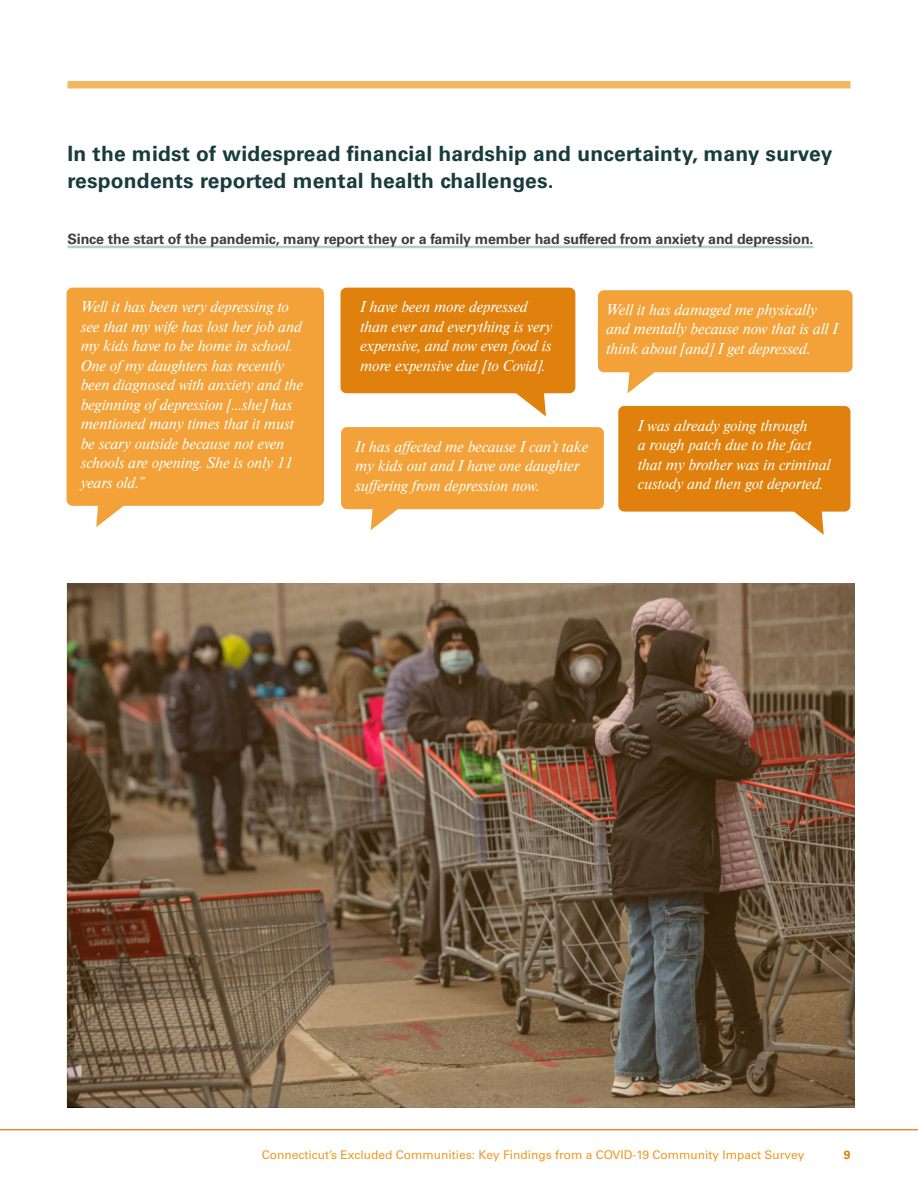
<style>
.page{position:relative;width:918px;height:1188px;background:#fff}
.page>*{position:absolute;margin:0;border:0;box-sizing:border-box;transform-origin:0 0}
.BOD_H3{font:700 21px/27px "Univers LT Std";letter-spacing:.01em;color:#183c3c}
.Quote_orange{font:italic 16.5px/19.5px "Nimbus Rom D";letter-spacing:-.01em;color:#fff}
.BOD_Main_text{font:700 14.25px "Univers LT Std";letter-spacing:-.01em;color:#3e3e3f}
.t1{font:12px "Univers LT Std";color:#f29724}
.t2{font:700 12px "Univers LT Std";color:#e0810d}
</style>
<div class="page">
<hr style="left:0;top:1129px;width:918px;height:1px;background:#e38e25">
<hr style="left:68px;top:246px;width:746px;height:2px;background:#b7cccd">
<div style="left:68px;top:81px;width:782px;height:7px;background:#f5b561"></div>
<div style="left:70px;top:291px;width:251px;height:212px;background:#f3a239;border-radius:3px"></div>
<div style="left:67px;top:288px;width:257px;height:218px;border:6px solid #f3a239;border-radius:3px"></div>
<svg style="left:96px;top:505px;width:29px;height:22px"></svg>
<div style="left:344px;top:291px;width:228px;height:99px;background:#e0810d;border-radius:3px"></div>
<div style="left:340px;top:288px;width:235px;height:105px;border:6px solid #e0810d;border-radius:3px"></div>
<svg style="left:512px;top:391px;width:35px;height:26px"></svg>
<div style="left:344px;top:430px;width:257px;height:76px;background:#f3a239;border-radius:3px"></div>
<div style="left:341px;top:427px;width:263px;height:82px;border:6px solid #f3a239;border-radius:3px"></div>
<svg style="left:371px;top:508px;width:28px;height:22px"></svg>
<div style="left:621px;top:409px;width:227px;height:100px;background:#e0810d;border-radius:3px"></div>
<div style="left:618px;top:406px;width:232px;height:106px;border:6px solid #e0810d;border-radius:3px"></div>
<svg style="left:790px;top:509px;width:35px;height:26px"></svg>
<div style="left:601px;top:293px;width:249px;height:76px;background:#f3a239;border-radius:3px"></div>
<div style="left:598px;top:290px;width:255px;height:82px;border:6px solid #f3a239;border-radius:3px"></div>
<svg style="left:628px;top:371px;width:28px;height:22px"></svg>
<img style="left:67px;top:583px;width:788px;height:524px">
<p class="BOD_H3" style="left:68px;top:140px;width:766px">In the midst of widespread financial hardship and uncertainty, many survey respondents reported mental health challenges.</p>
<p class="BOD_Main_text" style="left:68px;top:230px;width:748px">Since the start of the pandemic, many report they or a family member had suffered from anxiety and depression.</p>
<p class="Quote_orange" style="left:81px;top:297px;width:224px">Well it has been very depressing to see that my wife has lost her job and my kids have to be home in school.<br>One of my daughters has recently been diagnosed with anxiety and the beginning of depression [...she] has mentioned many times that it must be scary outside because not even schools are opening. She is only 11 years old.”</p>
<p class="Quote_orange" style="left:360px;top:297px;width:194px">I have been more depressed than ever and everything is very expensive, and now even food is more expensive due [to Covid].</p>
<p class="Quote_orange" style="left:355px;top:436px;width:235px">It has affected me because I can’t take my kids out and I have one daughter suffering from depression now.</p>
<p class="Quote_orange" style="left:606px;top:299px;width:234px">Well it has damaged me physically and mentally because now that is all I think about [and] I get depressed.</p>
<p class="Quote_orange" style="left:638px;top:415px;width:194px">I was already going through<br>a rough patch due to the fact that my brother was in criminal custody and then got deported.</p>
<p class="t1" style="left:262px;top:1148px;width:544px">Connecticut’s Excluded Communities: Key Findings from a COVID-19 Community Impact Survey</p>
<p class="t2" style="left:844px;top:1148px;width:8px">9</p>
</div>
